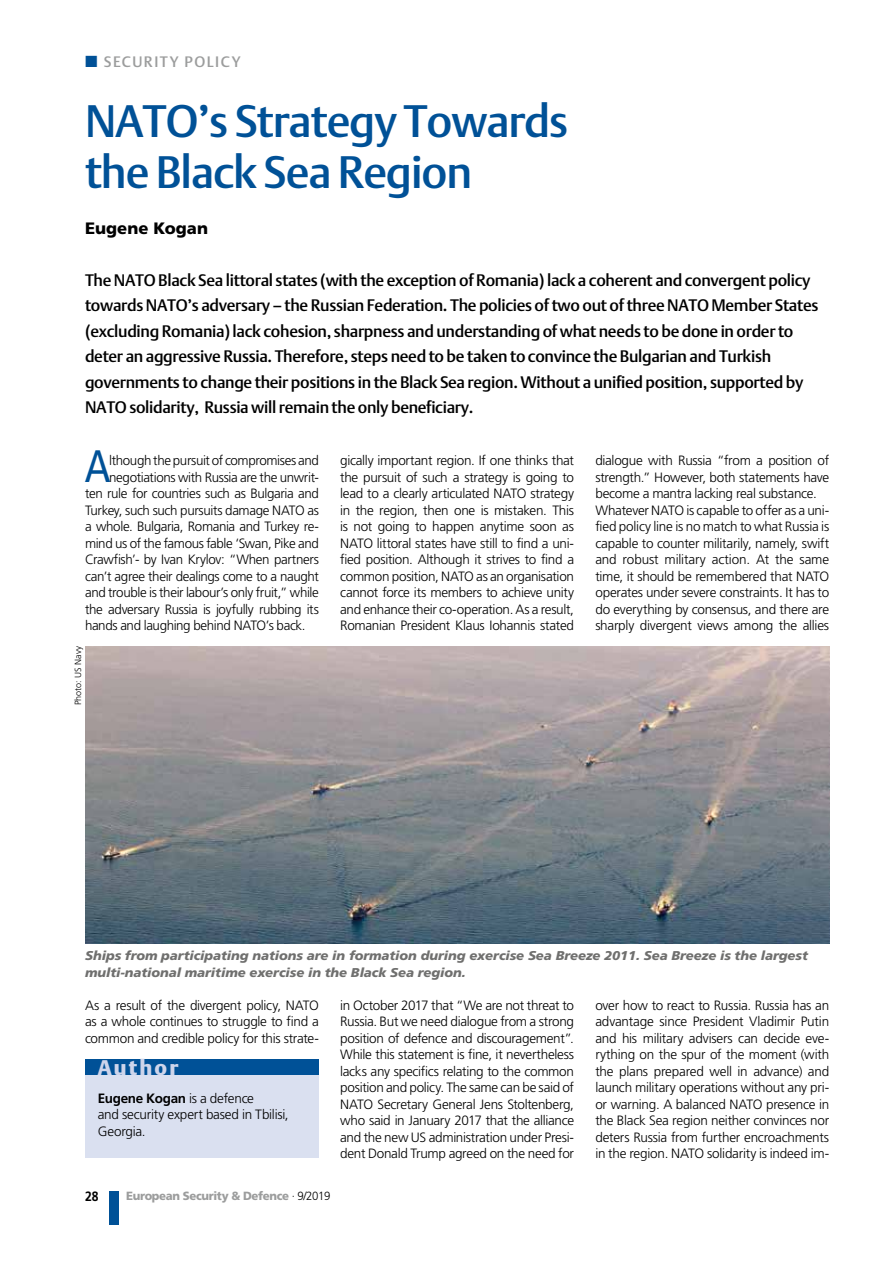
<style>
.page{position:relative;width:893px;height:1263px;background:#fff}
.page>*{position:absolute;margin:0;border:0;box-sizing:border-box;transform-origin:0 0}
.t1{font:condensed 45.45px "Frutiger";color:#005197}
.t2{font:45px/51px "DTL Argo T Medium";letter-spacing:-.025em;color:#005197}
.t3{font:21px "DTL Argo T Black";letter-spacing:.105em;color:#ced5eb}
.t4{font:16.5px/25.5px "DTL Argo T Medium";letter-spacing:-.02em;color:#000}
.t5{font:900 16.5px "Frutiger LT Pro";letter-spacing:.005em;color:#000}
.t6{font:15px "DTL Argo T Medium";letter-spacing:.1em;color:#9c9d9d}
.t7{font:300 13.5px/16.5px "Frutiger LT Pro";letter-spacing:-.025em;color:#000;text-align:justify}
.t8{font:700 13.5px "Frutiger LT Pro";color:#000;scale:.9 1}
.t9{font:italic 900 12.75px/16.5px "Frutiger LT Pro";letter-spacing:-.005em;color:#6f6f6e}
.t10{font:900 11.85px "Frutiger LT Pro";letter-spacing:-.03em;color:#9c9d9d;scale:.96 1}
.t11{font:300 9px "Frutiger";color:#000}
.s1{font-weight:700}
.s2{font-weight:300;color:#000}
</style>
<div class="page">
<div style="left:85px;top:1059px;width:234px;height:16px;background:#005197"></div>
<div style="left:85px;top:1075px;width:234px;height:83px;background:#dae0f0"></div>
<img style="left:85px;top:646px;width:744px;height:298px">
<div style="left:109px;top:1191px;width:10px;height:33px;background:#005197"></div>
<p class="t6" style="left:104px;top:53px;width:138px">SECURITY POLICY</p>
<p class="t2" style="left:85px;top:95px;width:485px">NATO’s Strategy Towards the Black Sea Region</p>
<p class="t5" style="left:85px;top:218px;width:124px">Eugene Kogan</p>
<p class="t4" style="left:85px;top:267px;width:735px">The NATO Black Sea littoral states (with the exception of Romania) lack a coherent and convergent policy towards NATO’s adversary – the Russian Federation. The policies of two out of three NATO Member States (excluding Romania) lack cohesion, sharpness and understanding of what needs to be done in order to deter an aggressive Russia. Therefore, steps need to be taken to convince the Bulgarian and Turkish governments to change their positions in the Black Sea region. Without a unified position, supported by NATO solidarity, Russia will remain the only beneficiary.</p>
<p class="t1" style="left:85px;top:439px;width:27px">A</p>
<p class="t7" style="left:109px;top:452px;width:211px">lthough the pursuit of compromises and</p>
<p class="t7" style="left:109px;top:469px;width:211px">negotiations with Russia are the unwrit-</p>
<p class="t7" style="left:85px;top:485px;width:235px">ten rule for countries such as Bulgaria and</p>
<p class="t7" style="left:85px;top:502px;width:235px">Turkey, such such pursuits damage NATO as</p>
<p class="t7" style="left:85px;top:518px;width:235px">a whole. Bulgaria, Romania and Turkey re-</p>
<p class="t7" style="left:85px;top:535px;width:235px">mind us of the famous fable ‘Swan, Pike and</p>
<p class="t7" style="left:85px;top:551px;width:235px">Crawfish’- by Ivan Krylov: “When partners</p>
<p class="t7" style="left:85px;top:568px;width:235px">can’t agree their dealings come to a naught</p>
<p class="t7" style="left:85px;top:584px;width:235px">and trouble is their labour’s only fruit,” while</p>
<p class="t7" style="left:85px;top:601px;width:235px">the adversary Russia is joyfully rubbing its</p>
<p class="t7" style="left:85px;top:617px;width:222px">hands and laughing behind NATO’s back.</p>
<p class="t11" style="left:73px;top:705px;width:60px;rotate:-90deg">Photo: US Navy</p>
<p class="t7" style="left:340px;top:452px;width:235px">gically important region. If one thinks that the pursuit of such a strategy is going to lead to a clearly articulated NATO strategy in the region, then one is mistaken. This is not going to happen anytime soon as NATO littoral states have still to find a uni&shy;fied position. Although it strives to find a common position, NATO as an organisation cannot force its members to achieve unity and enhance their co-operation. As a result, Romanian President Klaus Iohannis stated</p>
<p class="t7" style="left:595px;top:452px;width:235px;text-align:left">dialogue with Russia “from a position of strength.” However, both statements have become a mantra lacking real substance.<br>Whatever NATO is capable to offer as a uni&shy;fied policy line is no match to what Russia is capable to counter militarily, namely, swift and robust military action. At the same time, it should be remembered that NATO operates under severe constraints. It has to do everything by consensus, and there are sharply divergent views among the allies</p>
<p class="t9" style="left:85px;top:947px;width:724px">Ships from participating nations are in formation during exercise Sea Breeze 2011. Sea Breeze is the largest multi-national maritime exercise in the Black Sea region.</p>
<p class="t7" style="left:85px;top:997px;width:235px">As a result of the divergent policy, NATO as a whole continues to struggle to find a common and credible policy for this strate-</p>
<p class="t3" style="left:98px;top:1055px;width:82px">Author</p>
<p class="t7" style="left:98px;top:1090px;width:192px;text-align:left"><span class="s1">Eugene Kogan</span> is a defence<br>and security expert based in Tbilisi,<br>Georgia.</p>
<p class="t7" style="left:340px;top:997px;width:235px">in October 2017 that “We are not threat to Russia. But we need dialogue from a strong position of defence and discouragement”.<br>While this statement is fine, it nevertheless lacks any specifics relating to the common position and policy. The same can be said of NATO Secretary General Jens Stoltenberg, who said in January 2017 that the alliance and the new US administration under Presi&shy;dent Donald Trump agreed on the need for</p>
<p class="t8" style="left:85px;top:1189px;width:17px">28</p>
<p class="t10" style="left:126px;top:1189px;width:214px">European Security &amp; Defence <span class="s2">· 9/2019</span></p>
<p class="t7" style="left:595px;top:997px;width:235px">over how to react to Russia. Russia has an advantage since President Vladimir Putin and his military advisers can decide eve&shy;rything on the spur of the moment (with the plans prepared well in advance) and launch military operations without any pri&shy;or warning. A balanced NATO presence in the Black Sea region neither convinces nor deters Russia from further encroachments in the region. NATO solidarity is indeed im-</p>
</div>
